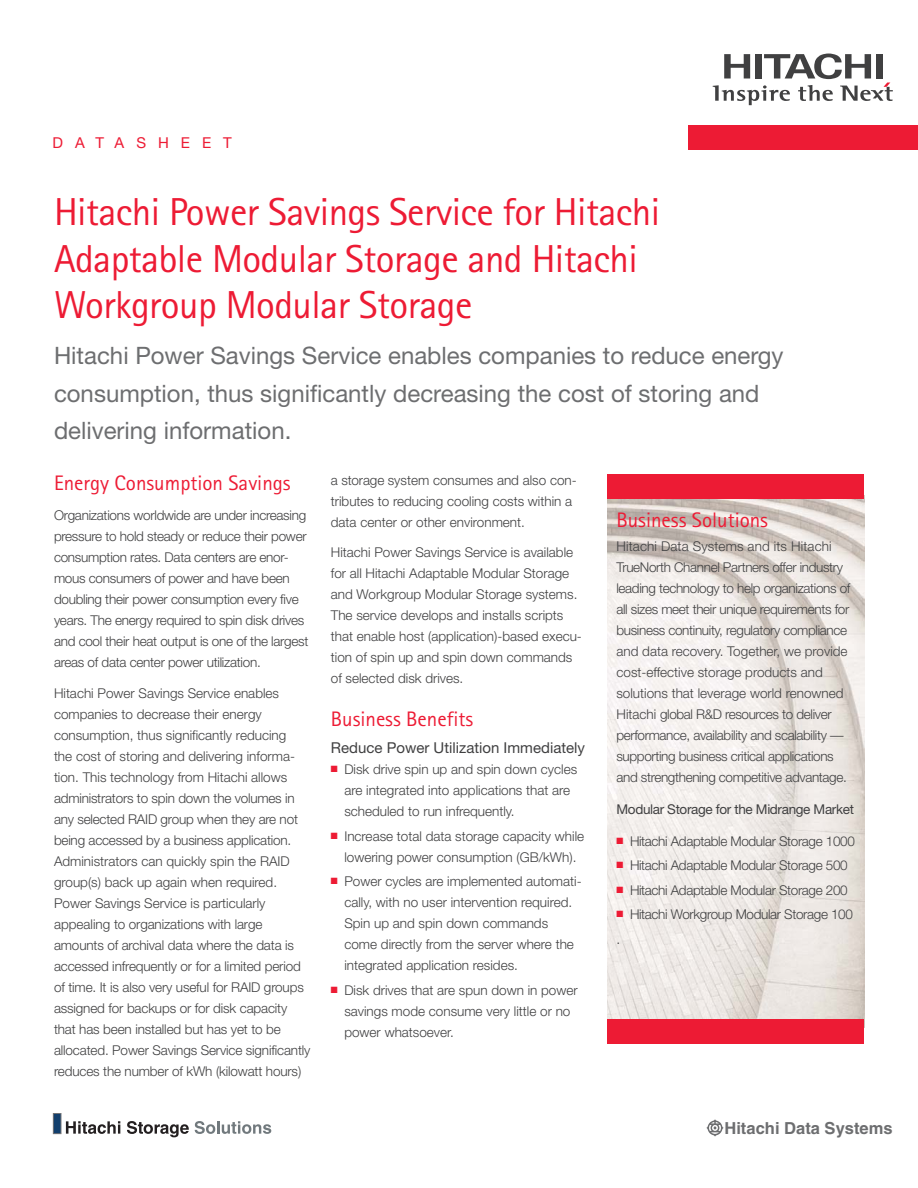
<style>
.page{position:relative;width:918px;height:1188px;background:#fff}
.page>*{position:absolute;margin:0;border:0;box-sizing:border-box;transform-origin:0 0}
.t1{font:39px/46.5px "Rotis Sans Serif";letter-spacing:-.015em;color:#ed1b34}
.t2{font:24px/37.5px "Helvetica Neue";color:#6d6e70}
.t3{font:21px "Rotis Sans Serif";color:#ed1b34}
.t4{font:700 16.5px "Helvetica";color:#6d6e70}
.t5{font:15px "Helvetica Neue";color:#404041}
.t6{font:15px "Helvetica Neue";letter-spacing:.8em;color:#ed1b34}
.t7{font:300 13.5px/21px "Helvetica Neue";letter-spacing:-.01em;color:#404041}
.t8{font:13.5px "Helvetica Neue";letter-spacing:-.025em;color:#404041}
.s1{color:#ed1b34}
</style>
<div class="page">
<div style="left:688px;top:125px;width:230px;height:25px;background:#ed1b34"></div>
<svg style="left:713px;top:54px;width:180px;height:51px"></svg>
<svg style="left:706px;top:1119px;width:18px;height:18px"></svg>
<svg style="left:66px;top:1121px;width:54px;height:13px"></svg>
<svg style="left:127px;top:1121px;width:62px;height:16px"></svg>
<svg style="left:195px;top:1121px;width:76px;height:13px"></svg>
<div style="left:53px;top:1114px;width:8px;height:20px;background:#123f6d"></div>
<div style="left:53px;top:1114px;width:8px;height:20px;border:1px solid #737477"></div>
<img style="left:608px;top:498px;width:256px;height:521px">
<div style="left:608px;top:474px;width:256px;height:24px;background:#ed1b34"></div>
<div style="left:608px;top:1019px;width:256px;height:25px;background:#ed1b34"></div>
<p class="t6" style="left:53px;top:138px;width:181px">DATASHEET</p>
<h1 class="t1" style="left:54px;top:193px;width:608px">Hitachi Power Savings Service for Hitachi<br>Adaptable Modular Storage and Hitachi<br>Workgroup Modular Storage</h1>
<h2 class="t2" style="left:54px;top:339px;width:731px">Hitachi Power Savings Service enables companies to reduce energy consumption, thus significantly decreasing the cost of storing and delivering information.</h2>
<h3 class="t3" style="left:54px;top:476px;width:238px">Energy Consumption Savings</h3>
<p class="t7" style="left:54px;top:506px;width:256px">Organizations worldwide are under increasing pressure to hold steady or reduce their power consumption rates. Data centers are enor&shy;mous consumers of power and have been doubling their power consumption every five years. The energy required to spin disk drives and cool their heat output is one of the largest areas of data center power utilization.</p>
<p class="t7" style="left:54px;top:684px;width:258px">Hitachi Power Savings Service enables companies to decrease their energy consumption, thus significantly reducing<br>the cost of storing and delivering informa&shy;tion. This technology from Hitachi allows administrators to spin down the volumes in any selected RAID group when they are not being accessed by a business application.<br>Administrators can quickly spin the RAID group(s) back up again when required.<br>Power Savings Service is particularly appealing to organizations with large amounts of archival data where the data is accessed infrequently or for a limited period of time. It is also very useful for RAID groups assigned for backups or for disk capacity that has been installed but has yet to be allocated. Power Savings Service significantly reduces the number of kWh (kilowatt hours)</p>
<p class="t7" style="left:331px;top:471px;width:247px">a storage system consumes and also con&shy;tributes to reducing cooling costs within a data center or other environment.</p>
<p class="t7" style="left:331px;top:543px;width:253px">Hitachi Power Savings Service is available for all Hitachi Adaptable Modular Storage and Workgroup Modular Storage systems.<br>The service develops and installs scripts that enable host (application)-based execu&shy;tion of spin up and spin down commands of selected disk drives.</p>
<h3 class="t3" style="left:331px;top:712px;width:144px">Business Benefits</h3>
<p class="t5" style="left:331px;top:742px;width:256px">Reduce Power Utilization Immediately</p>
<p class="t7" style="left:344px;top:760px;width:234px;text-indent:-13px"><span class="s1">■</span> Disk drive spin up and spin down cycles are integrated into applications that are scheduled to run infrequently.</p>
<p class="t7" style="left:331px;top:827px;width:255px;text-align:center"><span class="s1">■</span> Increase total data storage capacity while lowering power consumption (GB/kWh).</p>
<p class="t7" style="left:344px;top:872px;width:239px;text-indent:-13px"><span class="s1">■</span> Power cycles are implemented automati&shy;cally, with no user intervention required.<br>Spin up and spin down commands come directly from the server where the integrated application resides.</p>
<p class="t7" style="left:344px;top:981px;width:235px;text-indent:-13px"><span class="s1">■</span> Disk drives that are spun down in power savings mode consume very little or no power whatsoever.</p>
<h3 class="t3" style="left:617px;top:512px;width:153px">Business Solutions</h3>
<p class="t7" style="left:617px;top:537px;width:235px">Hitachi Data Systems and its Hitachi TrueNorth Channel Partners offer industry leading technology to help organizations of all sizes meet their unique requirements for business continuity, regulatory compliance and data recovery. Together, we provide cost-effective storage products and solutions that leverage world renowned Hitachi global R&amp;D resources to deliver performance, availability and scalability — supporting business critical applications and strengthening competitive advantage.</p>
<p class="t8" style="left:617px;top:805px;width:239px">Modular Storage for the Midrange Market</p>
<p class="t7" style="left:617px;top:832px;width:240px"><span class="s1">■</span> Hitachi Adaptable Modular Storage 1000</p>
<p class="t7" style="left:617px;top:856px;width:233px"><span class="s1">■</span> Hitachi Adaptable Modular Storage 500</p>
<p class="t7" style="left:617px;top:881px;width:233px"><span class="s1">■</span> Hitachi Adaptable Modular Storage 200</p>
<p class="t7" style="left:617px;top:904px;width:238px;line-height:24.5px"><span class="s1">■</span> Hitachi Workgroup Modular Storage 100 .</p>
<p class="t4" style="left:724px;top:1122px;width:170px">Hitachi Data Systems</p>
</div>
